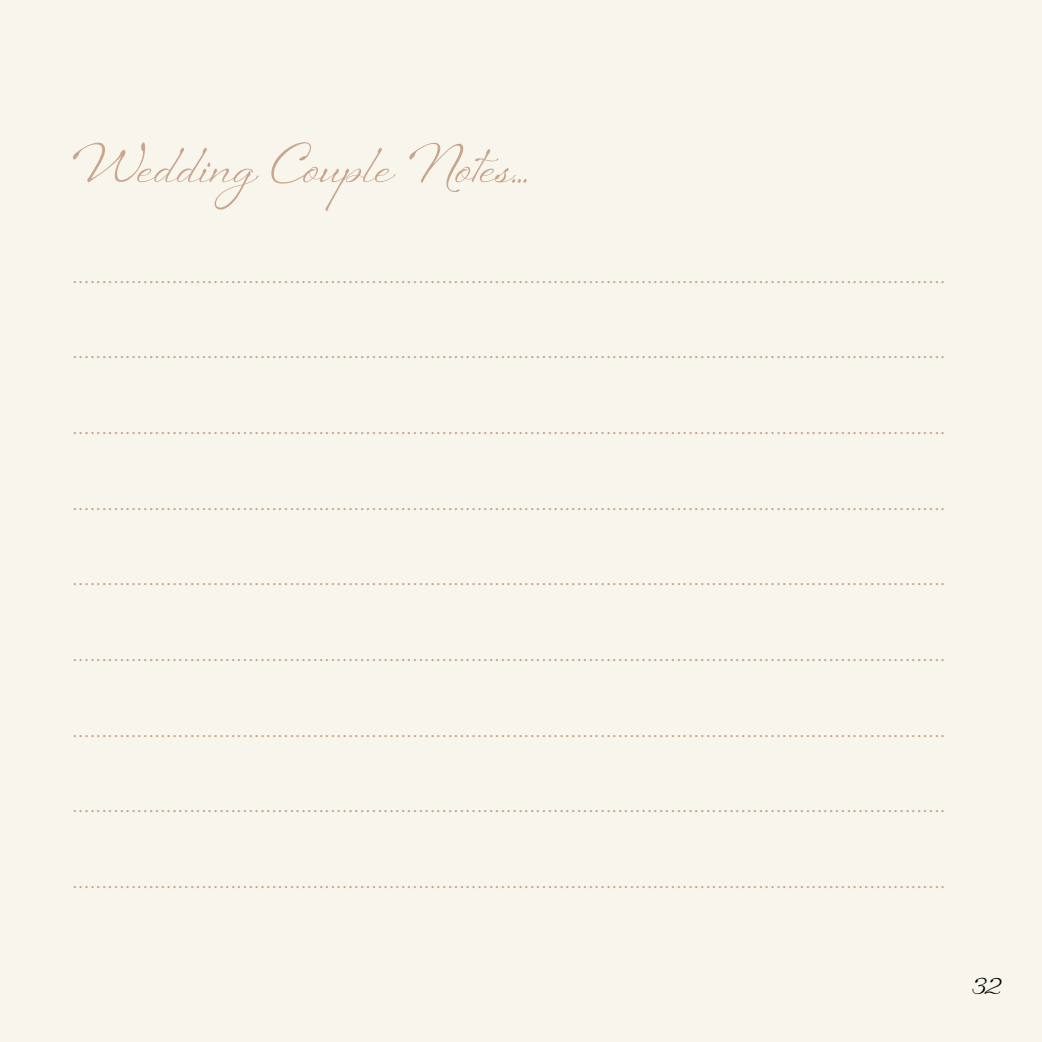
<style>
.page{position:relative;width:1042px;height:1042px;background:#fff}
.page>*{position:absolute;margin:0;border:0;box-sizing:border-box;transform-origin:0 0}
.t1{font:52.5px "Sheila";letter-spacing:.005em;color:#c9a58c}
.t2{font:24.5px "Sheila";color:#000101}
.t3{font:21px "Mrs Eaves Petite Caps OT";color:#c9a58d}
</style>
<div class="page">
<div style="left:0;top:0;width:1041px;height:1041px;background:#f8f5ec"></div>
<h1 class="t1" style="left:72px;top:133px;width:460px">Wedding Couple Notes...</h1>
<p class="t3" style="left:72px;top:268px;width:874px">.....................................................................................................................................................</p>
<p class="t3" style="left:72px;top:344px;width:874px">.....................................................................................................................................................</p>
<p class="t3" style="left:72px;top:420px;width:874px">.....................................................................................................................................................</p>
<p class="t3" style="left:72px;top:495px;width:874px">.....................................................................................................................................................</p>
<p class="t3" style="left:72px;top:571px;width:874px">.....................................................................................................................................................</p>
<p class="t3" style="left:72px;top:646px;width:874px">.....................................................................................................................................................</p>
<p class="t3" style="left:72px;top:722px;width:874px">.....................................................................................................................................................</p>
<p class="t3" style="left:72px;top:798px;width:874px">.....................................................................................................................................................</p>
<p class="t3" style="left:72px;top:873px;width:874px">.....................................................................................................................................................</p>
<p class="t2" style="left:971px;top:971px;width:30px">32</p>
</div>
